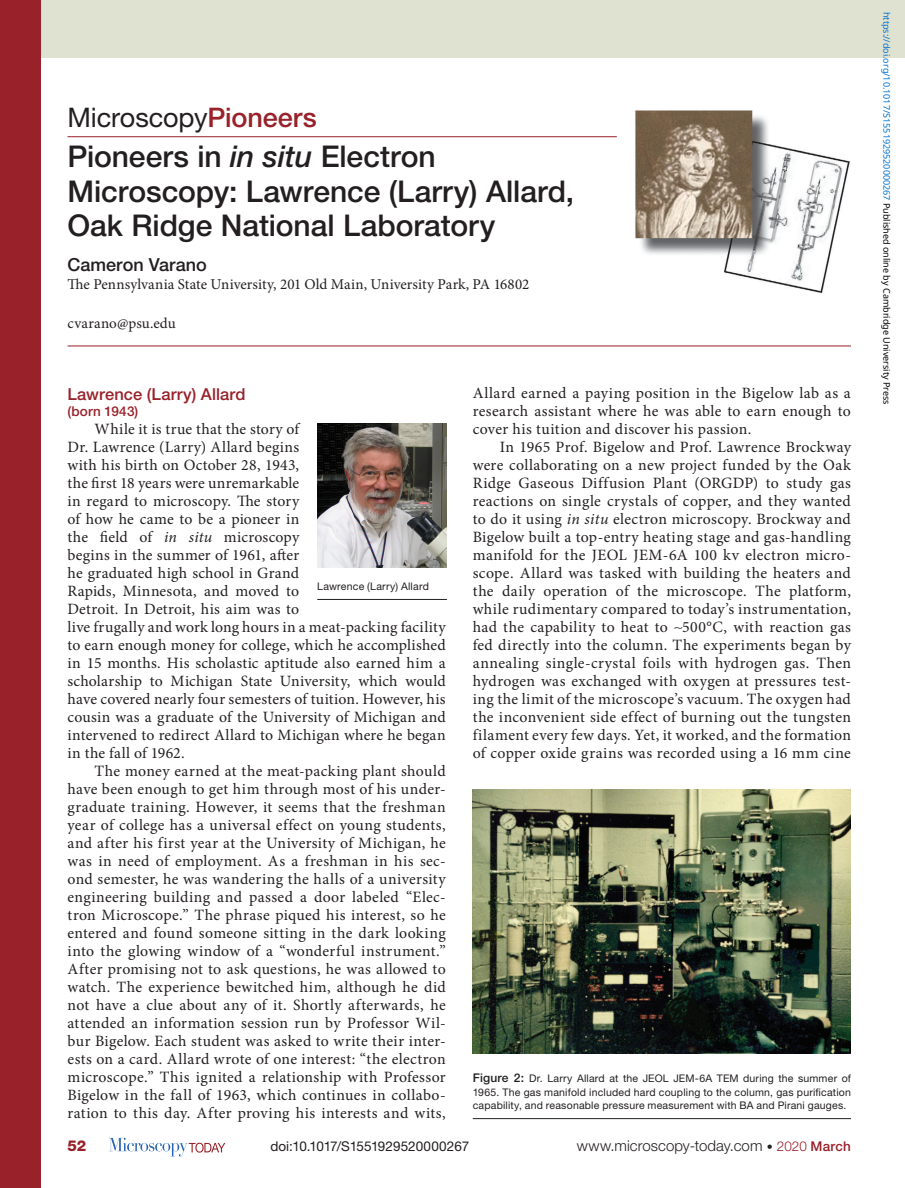
<style>
.page{position:relative;width:905px;height:1188px;background:#fff}
.page>*{position:absolute;margin:0;border:0;box-sizing:border-box;transform-origin:0 0}
.t1{font:500 30px/34.5px "Helvetica Neue LT Std";color:#231f20}
.t2{font:27px "Helvetica Neue LT Std";letter-spacing:-.005em;color:#231f20}
.t3{font:500 18px "Helvetica Neue LT Std";color:#231f20}
.t4{font:500 16.5px "Helvetica Neue LT Std";letter-spacing:.01em;color:#98212a}
.t5{font:15.75px/18px "Minion Pro";letter-spacing:.015em;color:#231f20;text-align:justify}
.t6{font:15px "Minion Pro";color:#231f20}
.t7{font:300 15px "Helvetica Neue LT Std";letter-spacing:.005em;color:#231f20}
.t8{font:800 15px "Helvetica Neue LT Std";color:#98212a}
.t9{font:13.5px "Helvetica Neue LT Std";letter-spacing:-.005em;color:#231f20}
.t10{font:500 13.5px "Helvetica Neue LT Std";letter-spacing:.015em;color:#98212a}
.t11{font:10.5px/13.5px "Helvetica Neue LT Std";letter-spacing:.02em;color:#231f20;text-align:justify}
.t12{font:9px "Noto Sans";color:#0172cf}
.s1{font-weight:500;color:#98212a}
.s2{font-style:italic}
.s3{font-weight:500;font-size:12px}
.s4{font-size:12px}
.s5{font-size:13.5px;color:#98212a}
.s6{font-weight:500;font-size:13.5px;color:#98212a}
.s7{color:#000}
</style>
<div class="page">
<svg style="left:109px;top:1138px;width:116px;height:18px"></svg>
<div style="left:0;top:0;width:904px;height:58px;background:#e0e2d1"></div>
<div style="left:0;top:0;width:40px;height:1188px;background:#98212a"></div>
<img style="left:635px;top:110px;width:215px;height:183px">
<hr style="left:68px;top:136px;width:548px;height:1px;background:#98212a">
<hr style="left:68px;top:346px;width:782px;height:1px;background:#98212a">
<hr style="left:317px;top:599px;width:130px;height:1px;background:#231f20">
<img style="left:317px;top:423px;width:130px;height:145px">
<hr style="left:472px;top:1118px;width:378px;height:1px;background:#231f20">
<img style="left:472px;top:789px;width:378px;height:265px">
<h2 class="t2" style="left:68px;top:102px;width:251px">Microscopy<span class="s1">Pioneers</span></h2>
<h1 class="t1" style="left:68px;top:139px;width:508px">Pioneers in <span class="s2">in situ</span> Electron<br>Microscopy: Lawrence (Larry) Allard,<br>Oak Ridge National Laboratory</h1>
<p class="t3" style="left:68px;top:253px;width:141px">Cameron Varano</p>
<p class="t6" style="left:68px;top:274px;width:463px">The Pennsylvania State University, 201 Old Main, University Park, PA 16802</p>
<p class="t6" style="left:68px;top:313px;width:110px">cvarano@psu.edu</p>
<p class="t4" style="left:68px;top:384px;width:179px">Lawrence (Larry) Allard</p>
<p class="t10" style="left:68px;top:403px;width:72px">(born 1943)</p>
<p class="t5" style="left:68px;top:420px;width:380px;text-align:left;text-indent:27px">While it is true that the story of<br>Dr. Lawrence (Larry) Allard begins<br>with his birth on October 28, 1943,<br>the first 18 years were unremarkable<br>in regard to microscopy. The story<br>of how he came to be a pioneer in<br>the field of <span class="s2">in situ</span> microscopy<br>begins in the summer of 1961, after<br>he graduated high school in Grand<br>Rapids, Minnesota, and moved to<br>Detroit. In Detroit, his aim was to<br>live frugally and work long hours in a meat-packing facility to earn enough money for college, which he accomplished in 15 months. His scholastic aptitude also earned him a scholarship to Michigan State University, which would have covered nearly four semesters of tuition. However, his cousin was a graduate of the University of Michigan and intervened to redirect Allard to Michigan where he began in the fall of 1962.</p>
<p class="t5" style="left:68px;top:762px;width:380px;text-indent:27px">The money earned at the meat-packing plant should have been enough to get him through most of his under&shy;graduate training. However, it seems that the freshman year of college has a universal effect on young students, and after his first year at the University of Michigan, he was in need of employment. As a freshman in his sec&shy;ond semester, he was wandering the halls of a university engineering building and passed a door labeled “Elec&shy;tron Microscope.” The phrase piqued his interest, so he entered and found someone sitting in the dark looking into the glowing window of a “wonderful instrument.” After promising not to ask questions, he was allowed to watch. The experience bewitched him, although he did not have a clue about any of it. Shortly afterwards, he attended an information session run by Professor Wil&shy;bur Bigelow. Each student was asked to write their inter&shy;ests on a card. Allard wrote of one interest: “the electron microscope.” This ignited a relationship with Professor Bigelow in the fall of 1963, which continues in collabo&shy;ration to this day. After proving his interests and wits,</p>
<p class="t11" style="left:317px;top:579px;width:113px">Lawrence (Larry) Allard</p>
<p class="t5" style="left:472px;top:384px;width:379px">Allard earned a paying position in the Bigelow lab as a research assistant where he was able to earn enough to cover his tuition and discover his passion.</p>
<p class="t5" style="left:472px;top:438px;width:380px;text-indent:27px">In 1965 Prof. Bigelow and Prof. Lawrence Brockway were collaborating on a new project funded by the Oak Ridge Gaseous Diffusion Plant (ORGDP) to study gas reactions on single crystals of copper, and they wanted to do it using <span class="s2">in situ</span> electron microscopy. Brockway and Bigelow built a top-entry heating stage and gas-handling manifold for the JEOL JEM-6A 100 kv electron micro&shy;scope. Allard was tasked with building the heaters and the daily operation of the microscope. The platform, while rudimentary compared to today’s instrumentation, had the capability to heat to ∼500°C, with reaction gas fed directly into the column. The experiments began by annealing single-crystal foils with hydrogen gas. Then hydrogen was exchanged with oxygen at pressures test&shy;ing the limit of the microscope’s vacuum. The oxygen had the inconvenient side effect of burning out the tungsten filament every few days. Yet, it worked, and the formation of copper oxide grains was recorded using a 16 mm cine</p>
<p class="t11" style="left:472px;top:1072px;width:379px"><span class="s3">Figure 2:</span> Dr. Larry Allard at the JEOL JEM-6A TEM during the summer of 1965. The gas manifold included hard coupling to the column, gas purification capability, and reasonable pressure measurement with BA and Pirani gauges.</p>
<p class="t8" style="left:68px;top:1137px;width:20px">52</p>
<p class="t9" style="left:270px;top:1138px;width:200px">doi:10.1017/S1551929520000267</p>
<p class="t7" style="left:577px;top:1137px;width:275px">www.microscopy-today.com <span class="s4">•</span> <span class="s5">2020</span> <span class="s6">March</span></p>
<p class="t12" style="left:893px;top:12px;width:394px;rotate:90deg">https://doi.org/10.1017/S1551929520000267 <span class="s7">Published online by Cambridge University Press</span></p>
</div>
